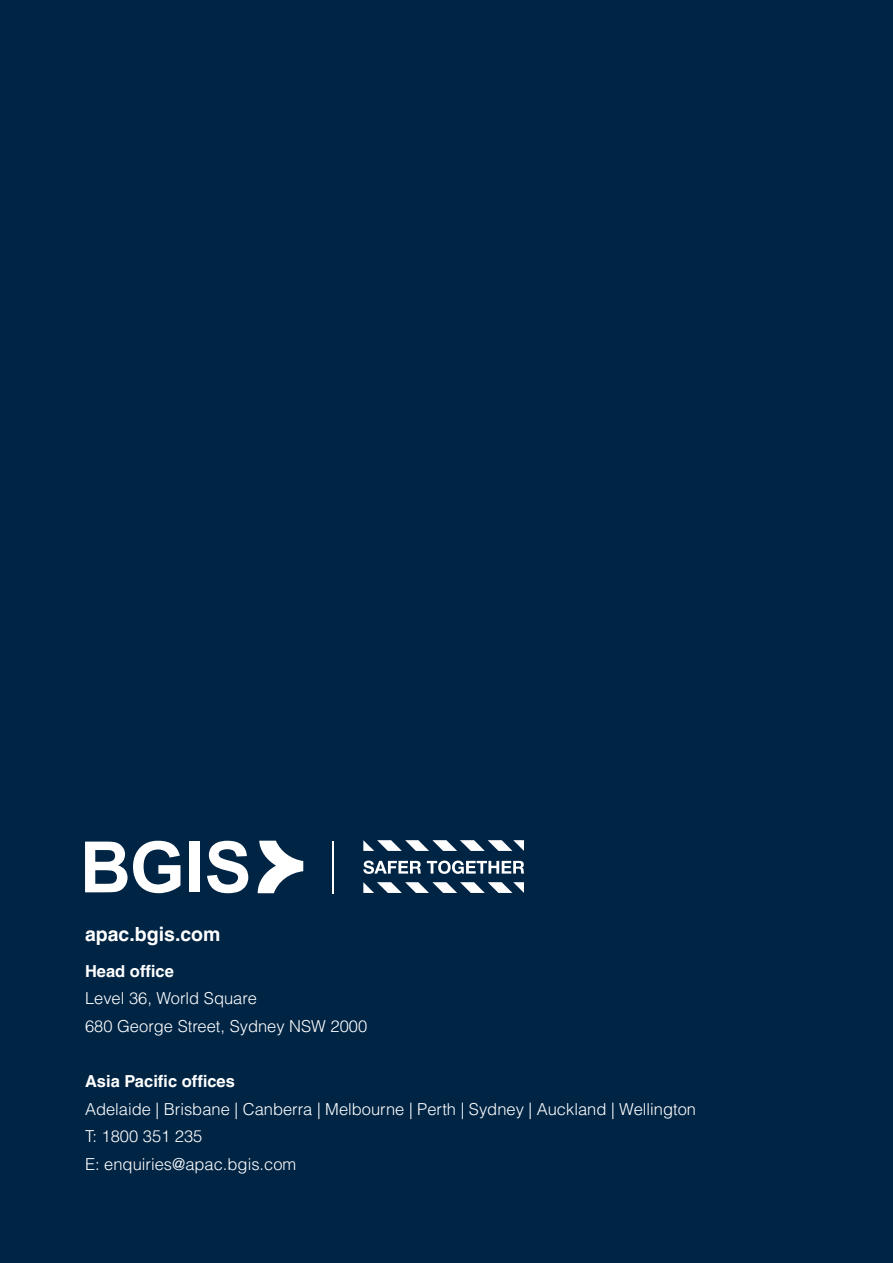
<style>
.page{position:relative;width:893px;height:1263px;background:#002444}
.page>*{position:absolute;margin:0;border:0;box-sizing:border-box;transform-origin:0 0}
.t1{font:700 19.5px "Helvetica LT Pro";color:#fff}
.t2{font:300 16.5px/27.6px "Helvetica LT Pro";color:#fff}
.t3{font:700 16.5px "Helvetica LT Pro";color:#fff}
</style>
<div class="page">
<svg style="left:363px;top:860px;width:161px;height:14px"></svg>
<svg style="left:363px;top:840px;width:161px;height:11px"></svg>
<svg style="left:363px;top:882px;width:161px;height:11px"></svg>
<hr style="left:332px;top:841px;width:2px;height:53px;background:#fff">
<svg style="left:85px;top:841px;width:95px;height:52px"></svg>
<div style="left:190px;top:841px;width:10px;height:51px;background:#fff"></div>
<svg style="left:207px;top:841px;width:41px;height:52px"></svg>
<svg style="left:258px;top:841px;width:45px;height:52px"></svg>
<p class="t1" style="left:85px;top:922px;width:137px">apac.bgis.com</p>
<p class="t3" style="left:85px;top:961px;width:90px">Head office</p>
<p class="t2" style="left:85px;top:984px;width:284px">Level 36, World Square<br>680 George Street, Sydney NSW 2000</p>
<p class="t3" style="left:85px;top:1071px;width:151px">Asia Pacific offices</p>
<p class="t2" style="left:85px;top:1095px;width:612px">Adelaide | Brisbane | Canberra | Melbourne | Perth | Sydney | Auckland | Wellington<br>T: 1800 351 235<br>E: enquiries@apac.bgis.com</p>
</div>
